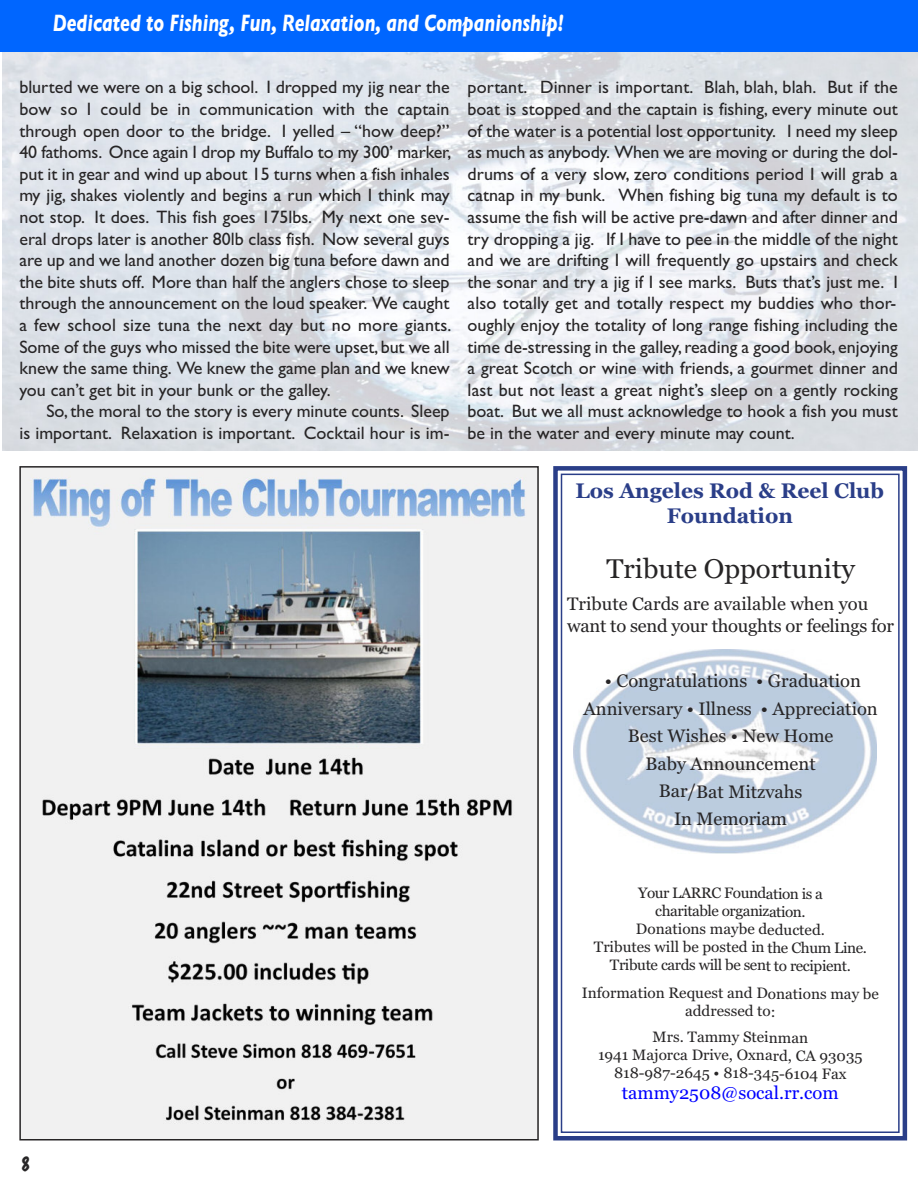
<style>
.page{position:relative;width:918px;height:1188px;background:#fff}
.page>*{position:absolute;margin:0;border:0;box-sizing:border-box;transform-origin:0 0}
.t1{font:27px "Georgia";color:#272526}
.t2{font:italic 700 24px "Gill Sans";color:#fff;scale:.75 1}
.t3{font:700 21px/25.2px "Georgia";color:#2a3e88;text-align:center}
.t4{font:18px/21.6px "Gill Sans";color:#272526;text-align:justify}
.t5{font:18px/27.6px "Georgia";color:#272526}
.t6{font:18px "Georgia";color:#00f}
.t7{font:100 18px "Marker Felt";color:#272526}
.t8{font:15px/18px "Georgia";letter-spacing:-.025em;color:#272526;text-align:center}
.t9{font:15px/18px "Georgia";color:#272526;text-align:center}
</style>
<div class="page">
<img style="left:2px;top:52px;width:916px;height:398px">
<div style="left:0;top:0;width:918px;height:52px;background:#06f"></div>
<img style="left:22px;top:469px;width:514px;height:669px">
<div style="left:19px;top:466px;width:520px;height:675px;border:2px solid #272526"></div>
<div style="left:553px;top:466px;width:354px;height:675px;border:4px solid #2a3e88"></div>
<div style="left:561px;top:474px;width:339px;height:659px;border:2px solid #2a3e88"></div>
<img style="left:574px;top:649px;width:302px;height:205px">
<h2 class="t2" style="left:53px;top:8px;width:683px">Dedicated to Fishing, Fun, Relaxation, and Companionship!</h2>
<p class="t4" style="left:19px;top:76px;width:434px">blurted we were on a big school. I dropped my jig near the bow so I could be in communication with the captain through open door to the bridge. I yelled – “how deep?” 40 fathoms. Once again I drop my Buffalo to my 300’ marker, put it in gear and wind up about 15 turns when a fish inhales my jig, shakes violently and begins a run which I think may not stop. It does. This fish goes 175lbs. My next one sev&shy;eral drops later is another 80lb class fish. Now several guys are up and we land another dozen big tuna before dawn and the bite shuts off. More than half the anglers chose to sleep through the announcement on the loud speaker. We caught a few school size tuna the next day but no more giants.<br>Some of the guys who missed the bite were upset, but we all knew the same thing. We knew the game plan and we knew you can’t get bit in your bunk or the galley.</p>
<p class="t4" style="left:19px;top:400px;width:432px;text-align:right">So,the moral to the story is every minute counts. Sleep<br>is important. Relaxation is important. Cocktail hour is im-</p>
<p class="t4" style="left:468px;top:76px;width:432px">portant. Dinner is important. Blah, blah, blah. But if the boat is stopped and the captain is fishing, every minute out of the water is a potential lost opportunity. I need my sleep as much as anybody. When we are moving or during the dol&shy;drums of a very slow, zero conditions period I will grab a catnap in my bunk. When fishing big tuna my default is to assume the fish will be active pre-dawn and after dinner and try dropping a jig. If I have to pee in the middle of the night and we are drifting I will frequently go upstairs and check the sonar and try a jig if I see marks. Buts that’s just me. I also totally get and totally respect my buddies who thor&shy;oughly enjoy the totality of long range fishing including the time de-stressing in the galley,reading a good book, enjoying a great Scotch or wine with friends, a gourmet dinner and last but not least a great night’s sleep on a gently rocking boat. But we all must acknowledge to hook a fish you must be in the water and every minute may count.</p>
<p class="t3" style="left:576px;top:478px;width:310px">Los Angeles Rod &amp; Reel Club<br>Foundation</p>
<h1 class="t1" style="left:607px;top:553px;width:250px">Tribute Opportunity</h1>
<p class="t5" style="left:567px;top:593px;width:329px;line-height:21.6px">Tribute Cards are available when you want to send your thoughts or feelings for</p>
<p class="t5" style="left:584px;top:667px;width:296px;text-align:center">• Congratulations • Graduation<br>Anniversary • Illness • Appreciation<br>Best Wishes • New Home<br>Baby Announcement<br>Bar/Bat Mitzvahs<br>In Memoriam</p>
<p class="t7" style="left:21px;top:1149px;width:12px">8</p>
<p class="t8" style="left:594px;top:884px;width:275px">Your LARRC Foundation is a<br>charitable organization.<br>Donations maybe deducted.<br>Tributes will be posted in the Chum Line.<br>Tribute cards will be sent to recipient.</p>
<p class="t9" style="left:582px;top:984px;width:299px">Information Request and Donations may be addressed to:</p>
<p class="t9" style="left:598px;top:1028px;width:266px">Mrs. Tammy Steinman<br>1941 Majorca Drive, Oxnard, CA 93035<br>818-987-2645 • 818-345-6104 Fax</p>
<p class="t6" style="left:622px;top:1082px;width:218px">tammy2508@socal.rr.com</p>
</div>
